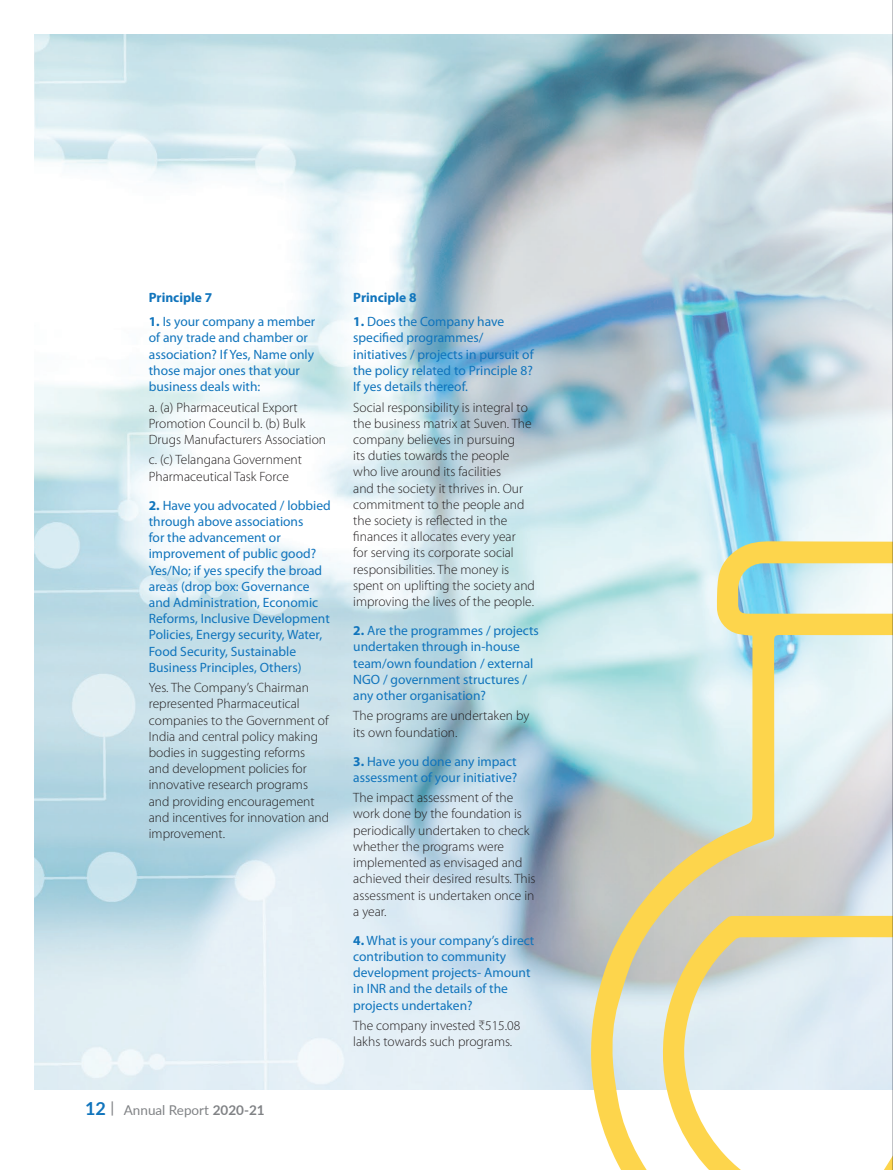
<style>
.page{position:relative;width:893px;height:1170px;background:#fff}
.page>*{position:absolute;margin:0;border:0;box-sizing:border-box;transform-origin:0 0}
.t1{font:300 13.5px/16.2px "Myriad Pro";color:#231f20}
.t2{font:13.5px/16.2px "Myriad Pro";color:#1074bc}
.t3{font:13.5px "Lato";color:#808285}
.t4{font:700 13.5px "Myriad Pro";color:#1074bc}
.s1{font-weight:700}
.s2{font-weight:700;font-size:18px;color:#1074bc}
.s3{font-weight:500;font-size:15px}
.s4{font-family:"ITF Rupee";font-weight:400}
</style>
<div class="page">
<img style="left:34px;top:34px;width:858px;height:1055px">
<svg style="left:589px;top:541px;width:303px;height:628px"></svg>
<svg style="left:661px;top:915px;width:231px;height:254px"></svg>
<hr style="left:892px;top:0;width:1px;height:1169px;background:#a8a9ad">
<p class="t4" style="left:149px;top:288px;width:65px">Principle 7</p>
<p class="t2" style="left:149px;top:313px;width:168px"><span class="s1">1.</span> Is your company a member of any trade and chamber or association? If Yes, Name only those major ones that your business deals with:</p>
<p class="t1" style="left:149px;top:399px;width:179px">a. (a) Pharmaceutical Export<br>Promotion Council b. (b) Bulk<br>Drugs Manufacturers Association</p>
<p class="t1" style="left:149px;top:452px;width:155px">c. (c) Telangana Government<br>Pharmaceutical Task Force</p>
<p class="t2" style="left:149px;top:497px;width:183px"><span class="s1">2.</span> Have you advocated / lobbied through above associations<br>for the advancement or improvement of public good?<br>Yes/No; if yes specify the broad areas (drop box: Governance and Administration, Economic<br>Reforms, Inclusive Development<br>Policies, Energy security, Water,<br>Food Security, Sustainable<br>Business Principles, Others)</p>
<p class="t1" style="left:149px;top:679px;width:182px">Yes. The Company’s Chairman represented Pharmaceutical companies to the Government of<br>India and central policy making bodies in suggesting reforms and development policies for innovative research programs and providing encouragement and incentives for innovation and improvement.</p>
<p class="t3" style="left:85px;top:1100px;width:181px"><span class="s2">12</span> <span class="s3">|</span> Annual Report <span class="s1">2020-21</span></p>
<p class="t4" style="left:353px;top:288px;width:65px">Principle 8</p>
<p class="t2" style="left:353px;top:313px;width:182px"><span class="s1">1.</span> Does the Company have specified programmes/ initiatives / projects in pursuit of the policy related to Principle 8?<br>If yes details thereof.</p>
<p class="t1" style="left:353px;top:399px;width:183px">Social responsibility is integral to the business matrix at Suven. The company believes in pursuing<br>its duties towards the people who live around its facilities<br>and the society it thrives in. Our commitment to the people and the society is reflected in the finances it allocates every year<br>for serving its corporate social responsibilities. The money is spent on uplifting the society and improving the lives of the people.</p>
<p class="t2" style="left:353px;top:622px;width:187px"><span class="s1">2.</span> Are the programmes / projects undertaken through in-house team/own foundation / external<br>NGO / government structures / any other organisation?</p>
<p class="t1" style="left:353px;top:708px;width:178px">The programs are undertaken by its own foundation.</p>
<p class="t2" style="left:353px;top:752px;width:166px"><span class="s1">3.</span> Have you done any impact assessment of your initiative?</p>
<p class="t1" style="left:353px;top:789px;width:184px">The impact assessment of the work done by the foundation is periodically undertaken to check whether the programs were implemented as envisaged and achieved their desired results. This assessment is undertaken once in a year.</p>
<p class="t2" style="left:353px;top:931px;width:183px"><span class="s1">4.</span> What is your company’s direct contribution to community development projects- Amount in INR and the details of the projects undertaken?</p>
<p class="t1" style="left:353px;top:1017px;width:169px">The company invested <span class="s4">B</span>515.08 lakhs towards such programs.</p>
</div>
